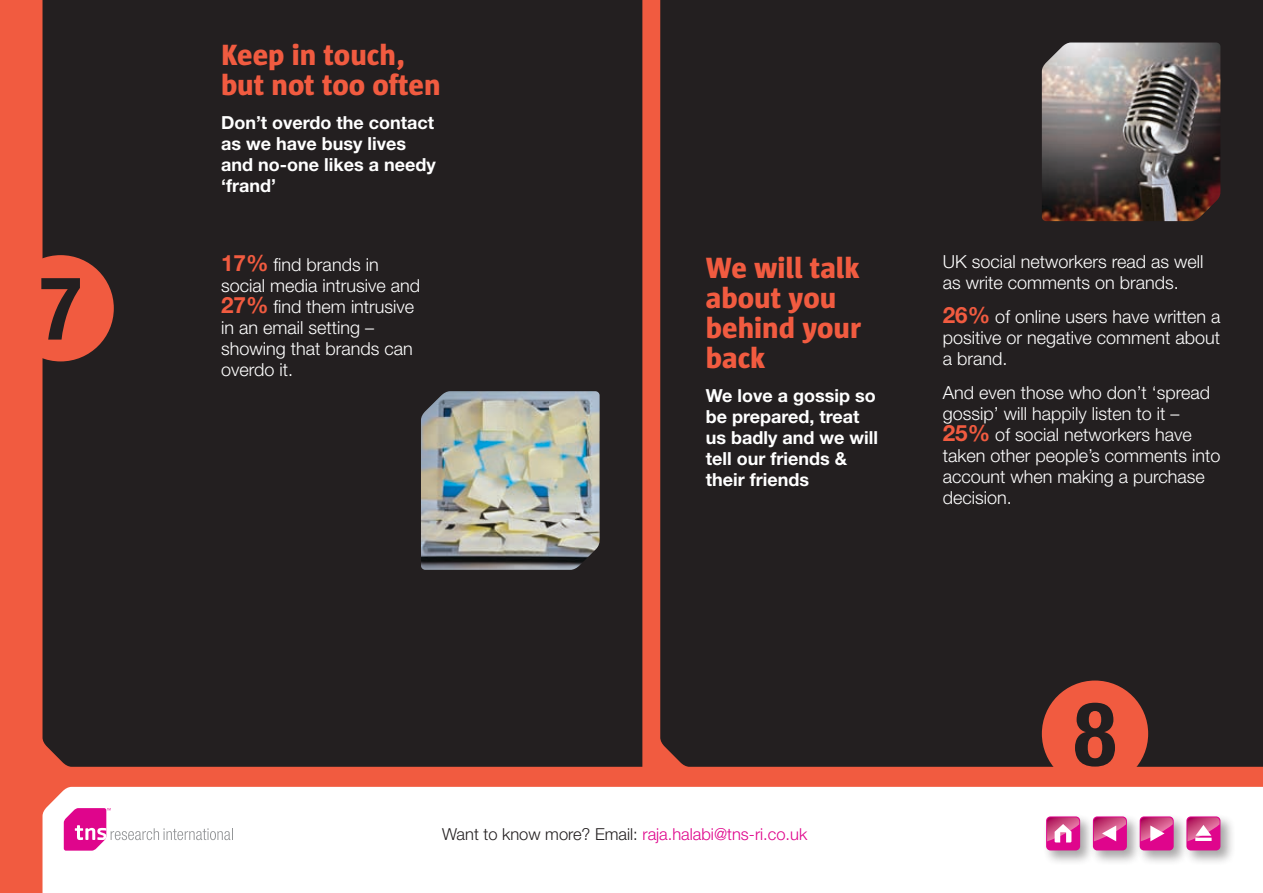
<style>
.page{position:relative;width:1263px;height:893px;background:#f15b40}
.page>*{position:absolute;margin:0;border:0;box-sizing:border-box;transform-origin:0 0}
.t1{font:700 condensed 88.5px "Helvetica Neue LT Std";color:#231f20}
.t2{font:800 30px/30px "Sun";color:#f15b40}
.t3{font:300 18px/21px "Helvetica Neue LT Std";color:#fff}
.t4{font:700 18px/21px "Helvetica Neue LT Std";color:#fff}
.t5{font:300 16.5px "Helvetica Neue LT Std";color:#df058c}
.s1{font-weight:700;font-size:22.5px;color:#f15b40}
.s2{color:#231f20}
</style>
<div class="page">
<div style="left:43px;top:0;width:599px;height:767px;background:#231f20"></div>
<div style="left:660px;top:0;width:603px;height:767px;background:#231f20"></div>
<div style="left:8px;top:255px;width:106px;height:106px;background:#f15b40;border-radius:50%"></div>
<div style="left:1042px;top:680px;width:106px;height:107px;background:#f15b40;border-radius:50%"></div>
<div style="left:43px;top:787px;width:1220px;height:106px;background:#fff"></div>
<svg style="left:64px;top:808px;width:169px;height:43px;background:#f3c7e2"></svg>
<div style="left:1183px;top:813px;width:52px;height:52px;background:#231f20;opacity:.4"></div>
<div style="left:1186px;top:816px;width:34px;height:34px;background:#df058c;border-radius:4px"></div>
<svg style="left:1188px;top:817px;width:31px;height:24px"></svg>
<div style="left:1136px;top:813px;width:52px;height:52px;background:#231f20;opacity:.4"></div>
<div style="left:1140px;top:816px;width:34px;height:34px;background:#df058c;border-radius:4px"></div>
<svg style="left:1142px;top:817px;width:31px;height:24px"></svg>
<div style="left:1089px;top:813px;width:53px;height:52px;background:#231f20;opacity:.4"></div>
<div style="left:1093px;top:816px;width:34px;height:34px;background:#df058c;border-radius:4px"></div>
<svg style="left:1095px;top:817px;width:31px;height:24px"></svg>
<div style="left:1042px;top:813px;width:53px;height:52px;background:#231f20;opacity:.4"></div>
<div style="left:1046px;top:816px;width:34px;height:34px;background:#df058c;border-radius:4px"></div>
<svg style="left:1047px;top:817px;width:32px;height:25px"></svg>
<img style="left:421px;top:391px;width:179px;height:179px">
<img style="left:1042px;top:43px;width:178px;height:178px">
<h1 class="t1" style="left:39px;top:255px;width:44px">7</h1>
<h2 class="t2" style="left:221px;top:40px;width:221px">Keep in touch, but not too often</h2>
<p class="t4" style="left:221px;top:112px;width:216px">Don’t overdo the contact as we have busy lives and no-one likes a needy ‘frand’</p>
<p class="t3" style="left:221px;top:254px;width:201px"><span class="s1">17%</span> find brands in social media intrusive and<br><span class="s1">27%</span> find them intrusive in an email setting – showing that brands can overdo it.</p>
<h2 class="t2" style="left:706px;top:253px;width:157px">We will talk about you behind your back</h2>
<p class="t4" style="left:706px;top:384px;width:174px">We love a gossip so be prepared, treat us badly and we will tell our friends &amp; their friends</p>
<p class="t3" style="left:943px;top:251px;width:262px">UK social networkers read as well as write comments on brands.</p>
<p class="t3" style="left:943px;top:305px;width:279px;text-align:justify"><span class="s1">26%</span> of online users have written a positive or negative comment about a brand.</p>
<p class="t3" style="left:943px;top:381px;width:279px">And even those who don’t ‘spread gossip’ will happily listen to it –<br><span class="s1">25%</span> of social networkers have taken other people’s comments into account when making a purchase decision.</p>
<p class="t5" style="left:442px;top:824px;width:366px"><span class="s2">Want to know more? Email:</span> raja.halabi@tns-ri.co.uk</p>
<h1 class="t1" style="left:1074px;top:680px;width:44px">8</h1>
</div>
